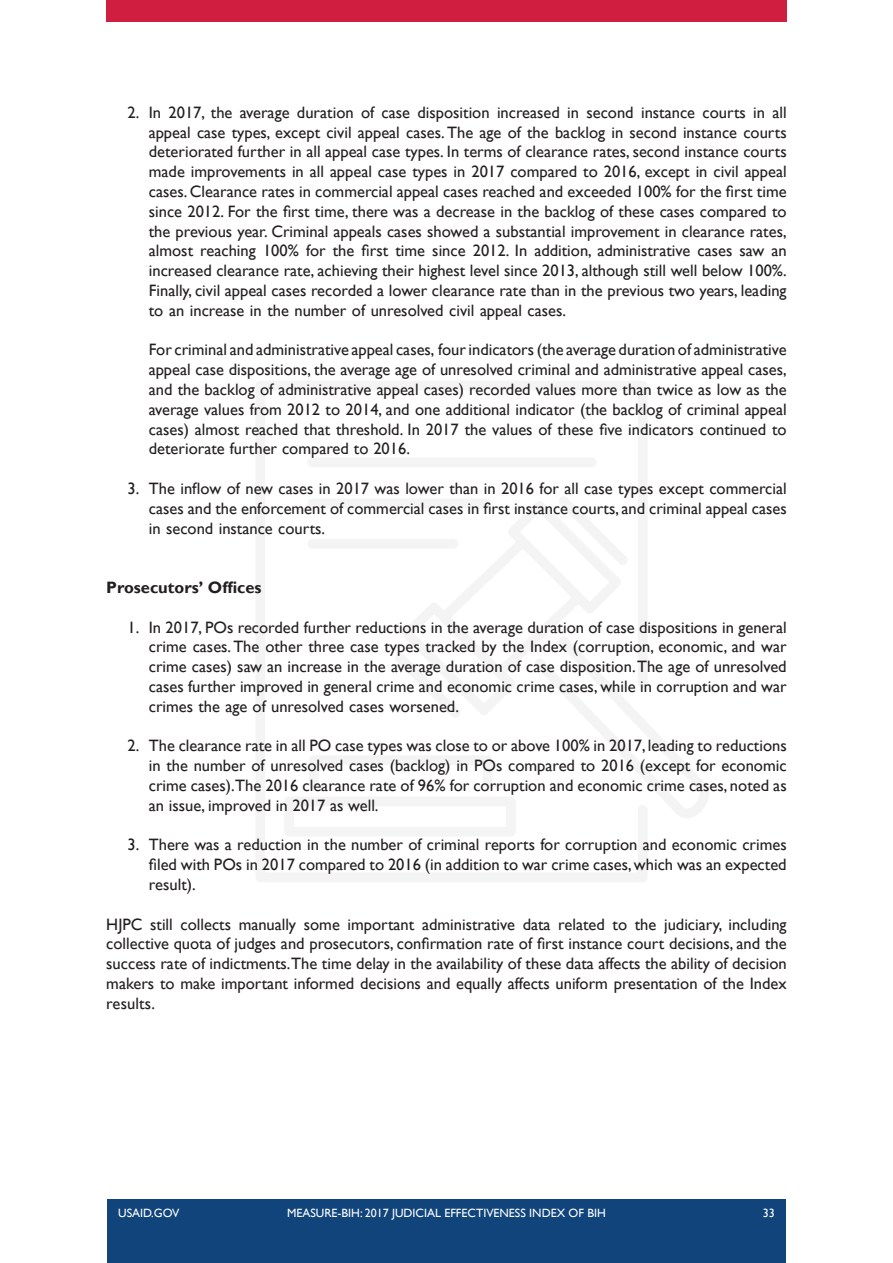
<style>
.page{position:relative;width:893px;height:1263px;background:#fff}
.page>*{position:absolute;margin:0;border:0;box-sizing:border-box;transform-origin:0 0}
.t1{font:16.5px/19.8px "Gill Sans";color:#231f20;text-align:justify}
.t2{font:700 16.5px "Gill Sans";color:#231f20}
.t3{font:12px "Gill Sans";color:#fff}
</style>
<div class="page">
<div style="left:107px;top:1199px;width:679px;height:64px;background:#10447a"></div>
<div style="left:106px;top:0;width:681px;height:21px;background:#cf1e3f"></div>
<svg style="left:256px;top:381px;width:391px;height:501px"></svg>
<div style="left:307px;top:457px;width:290px;height:10px;background:#f4f4f4;border-radius:5px"></div>
<div style="left:307px;top:498px;width:184px;height:10px;background:#f4f4f4;border-radius:5px"></div>
<div style="left:307px;top:539px;width:151px;height:10px;background:#f4f4f4;border-radius:5px"></div>
<svg style="left:309px;top:755px;width:184px;height:33px"></svg>
<svg style="left:284px;top:796px;width:232px;height:40px"></svg>
<svg style="left:534px;top:636px;width:175px;height:182px"></svg>
<svg style="left:395px;top:652px;width:65px;height:66px"></svg>
<svg style="left:558px;top:496px;width:70px;height:69px"></svg>
<svg style="left:402px;top:500px;width:219px;height:215px"></svg>
<p class="t1" style="left:149px;top:103px;width:639px;text-indent:-21px">2. In 2017, the average duration of case disposition increased in second instance courts in all appeal case types, except civil appeal cases. The age of the backlog in second instance courts deteriorated further in all appeal case types. In terms of clearance rates, second instance courts made improvements in all appeal case types in 2017 compared to 2016, except in civil appeal cases. Clearance rates in commercial appeal cases reached and exceeded 100% for the first time since 2012. For the first time, there was a decrease in the backlog of these cases compared to the previous year. Criminal appeals cases showed a substantial improvement in clearance rates, almost reaching 100% for the first time since 2012. In addition, administrative cases saw an increased clearance rate, achieving their highest level since 2013, although still well below 100%.<br>Finally, civil appeal cases recorded a lower clearance rate than in the previous two years, leading to an increase in the number of unresolved civil appeal cases.</p>
<p class="t1" style="left:149px;top:340px;width:639px">For criminal and administrative appeal cases, four indicators (the average duration of administrative appeal case dispositions, the average age of unresolved criminal and administrative appeal cases, and the backlog of administrative appeal cases) recorded values more than twice as low as the average values from 2012 to 2014, and one additional indicator (the backlog of criminal appeal cases) almost reached that threshold. In 2017 the values of these five indicators continued to deteriorate further compared to 2016.</p>
<p class="t1" style="left:149px;top:479px;width:639px;text-indent:-21px">3. The inflow of new cases in 2017 was lower than in 2016 for all case types except commercial cases and the enforcement of commercial cases in first instance courts, and criminal appeal cases in second instance courts.</p>
<p class="t2" style="left:106px;top:577px;width:157px">Prosecutors’ Offices</p>
<p class="t1" style="left:149px;top:617px;width:639px;text-indent:-21px">1. In 2017, POs recorded further reductions in the average duration of case dispositions in general crime cases. The other three case types tracked by the Index (corruption, economic, and war crime cases) saw an increase in the average duration of case disposition. The age of unresolved cases further improved in general crime and economic crime cases, while in corruption and war crimes the age of unresolved cases worsened.</p>
<p class="t1" style="left:149px;top:736px;width:639px;text-indent:-21px">2. The clearance rate in all PO case types was close to or above 100% in 2017, leading to reductions in the number of unresolved cases (backlog) in POs compared to 2016 (except for economic crime cases).The 2016 clearance rate of 96% for corruption and economic crime cases, noted as an issue, improved in 2017 as well.</p>
<p class="t1" style="left:149px;top:835px;width:639px;text-indent:-21px">3. There was a reduction in the number of criminal reports for corruption and economic crimes filed with POs in 2017 compared to 2016 (in addition to war crime cases,which was an expected result).</p>
<p class="t1" style="left:106px;top:914px;width:682px">HJPC still collects manually some important administrative data related to the judiciary, including collective quota of judges and prosecutors, confirmation rate of first instance court decisions, and the success rate of indictments.The time delay in the availability of these data affects the ability of decision makers to make important informed decisions and equally affects uniform presentation of the Index results.</p>
<p class="t3" style="left:118px;top:1206px;width:63px">USAID.GOV</p>
<p class="t3" style="left:287px;top:1206px;width:320px">MEASURE-BIH: 2017 JUDICIAL EFFECTIVENESS INDEX OF BIH</p>
<p class="t3" style="left:763px;top:1206px;width:13px">33</p>
</div>
